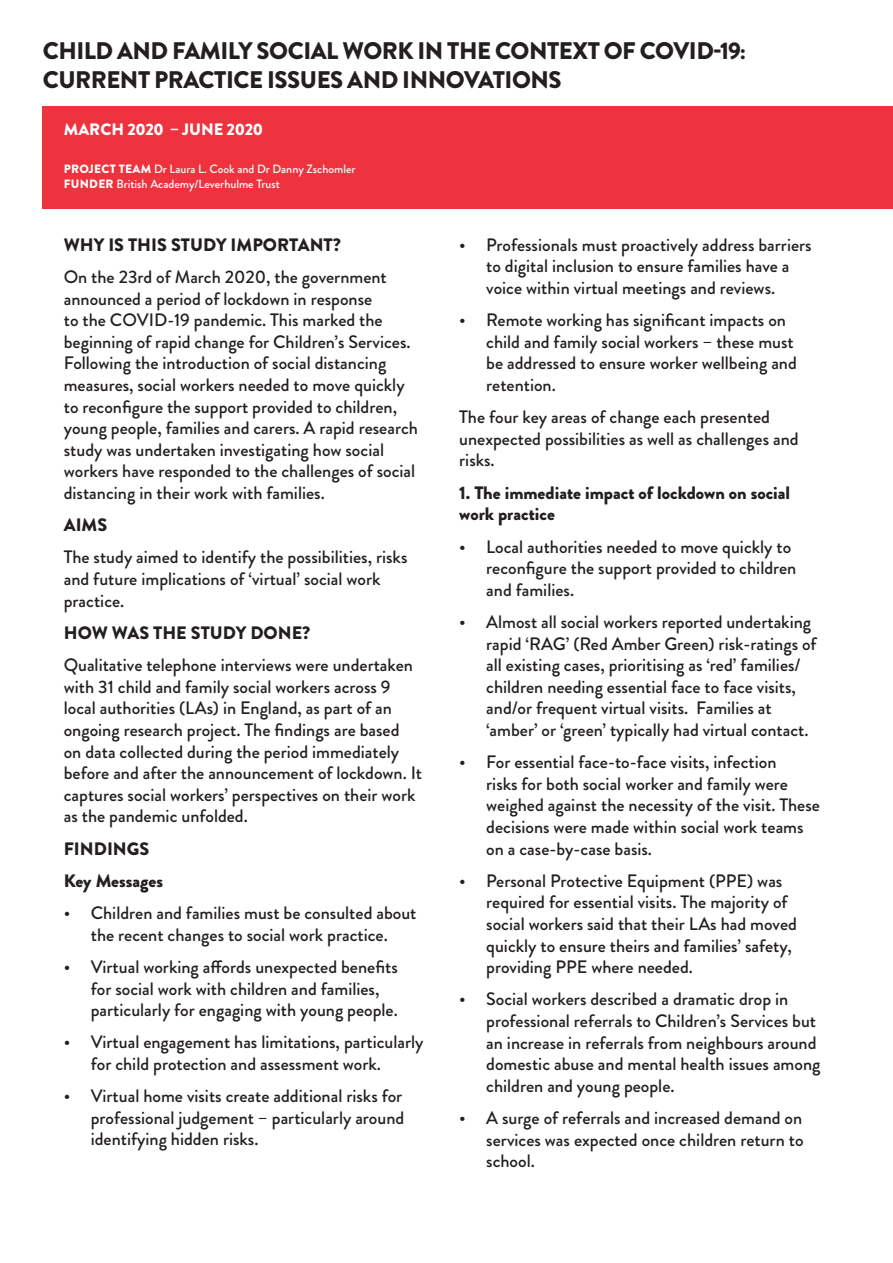
<style>
.page{position:relative;width:893px;height:1263px;background:#fff}
.page>*{position:absolute;margin:0;border:0;box-sizing:border-box;transform-origin:0 0}
.Briefing_title__text{font:900 24px/28.8px "Brandon Grotesque";letter-spacing:-.02em;color:#231f20}
.main_text{font:500 18px/21.6px "Brandon Grotesque";color:#231f20}
.main_text-2{font:900 18px/21.6px "Brandon Grotesque";color:#231f20}
.Dates{font:900 16.5px "Brandon Grotesque";color:#fff}
.white_funding_text{font:500 12px "Brandon Grotesque";color:#fff}
.s1{font-weight:900}
</style>
<div class="page">
<div style="left:43px;top:106px;width:850px;height:102px;background:#ee333f"></div>
<p class="Briefing_title__text" style="left:43px;top:37px;width:705px">CHILD AND FAMILY SOCIAL WORK IN THE CONTEXT OF COVID-19:<br>CURRENT PRACTICE ISSUES AND INNOVATIONS</p>
<p class="Dates" style="left:64px;top:117px;width:201px">MARCH 2020 – JUNE 2020</p>
<p class="white_funding_text" style="left:64px;top:161px;width:293px"><span class="s1">PROJECT TEAM</span> Dr Laura L. Cook and Dr Danny Zschomler</p>
<p class="white_funding_text" style="left:64px;top:176px;width:218px"><span class="s1">FUNDER</span> British Academy/Leverhulme Trust</p>
<p class="main_text-2" style="left:64px;top:234px;width:279px">WHY IS THIS STUDY IMPORTANT?</p>
<p class="main_text" style="left:64px;top:266px;width:356px">On the 23rd of March 2020, the government announced a period of lockdown in response<br>to the COVID-19 pandemic. This marked the beginning of rapid change for Children’s Services.<br>Following the introduction of social distancing measures, social workers needed to move quickly to reconfigure the support provided to children, young people, families and carers. A rapid research study was undertaken investigating how social workers have responded to the challenges of social distancing in their work with families.</p>
<p class="main_text-2" style="left:64px;top:514px;width:45px">AIMS</p>
<p class="main_text" style="left:64px;top:547px;width:345px">The study aimed to identify the possibilities, risks and future implications of ‘virtual’ social work practice.</p>
<p class="main_text-2" style="left:64px;top:622px;width:248px">HOW WAS THE STUDY DONE?</p>
<p class="main_text" style="left:64px;top:654px;width:360px">Qualitative telephone interviews were undertaken with 31 child and family social workers across 9 local authorities (LAs) in England, as part of an ongoing research project. The findings are based<br>on data collected during the period immediately before and after the announcement of lockdown. It captures social workers’ perspectives on their work as the pandemic unfolded.</p>
<p class="main_text-2" style="left:64px;top:838px;width:87px">FINDINGS</p>
<p class="main_text-2" style="left:64px;top:870px;width:101px">Key Messages</p>
<p class="main_text" style="left:64px;top:902px;width:354px;text-align:center">• Children and families must be consulted about the recent changes to social work practice.</p>
<p class="main_text" style="left:91px;top:956px;width:309px;text-indent:-27px">• Virtual working affords unexpected benefits for social work with children and families, particularly for engaging with young people.</p>
<p class="main_text" style="left:91px;top:1032px;width:334px;text-indent:-27px">• Virtual engagement has limitations, particularly for child protection and assessment work.</p>
<p class="main_text" style="left:91px;top:1085px;width:315px;text-align:justify;text-indent:-27px">• Virtual home visits create additional risks for professional judgement – particularly around identifying hidden risks.</p>
<p class="main_text" style="left:459px;top:234px;width:354px;text-align:center">• Professionals must proactively address barriers to digital inclusion to ensure families have a<br>voice within virtual meetings and reviews.</p>
<p class="main_text" style="left:486px;top:309px;width:312px;text-indent:-27px">• Remote working has significant impacts on child and family social workers – these must be addressed to ensure worker wellbeing and retention.</p>
<p class="main_text" style="left:459px;top:406px;width:341px">The four key areas of change each presented unexpected possibilities as well as challenges and risks.</p>
<p class="main_text-2" style="left:459px;top:482px;width:332px">1. The immediate impact of lockdown on social work practice</p>
<p class="main_text" style="left:486px;top:536px;width:312px;text-indent:-27px">• Local authorities needed to move quickly to reconfigure the support provided to children and families.</p>
<p class="main_text" style="left:486px;top:611px;width:332px;text-indent:-27px">• Almost all social workers reported undertaking rapid ‘RAG’ (Red Amber Green) risk-ratings of all existing cases, prioritising as ‘red’ families/ children needing essential face to face visits, and/or frequent virtual visits. Families at ‘amber’ or ‘green’ typically had virtual contact.</p>
<p class="main_text" style="left:486px;top:751px;width:335px;text-indent:-27px">• For essential face-to-face visits, infection<br>risks for both social worker and family were weighed against the necessity of the visit. These decisions were made within social work teams on a case-by-case basis.</p>
<p class="main_text" style="left:486px;top:870px;width:312px;text-indent:-27px">• Personal Protective Equipment (PPE) was required for essential visits. The majority of social workers said that their LAs had moved quickly to ensure theirs and families’ safety, providing PPE where needed.</p>
<p class="main_text" style="left:486px;top:989px;width:336px;text-indent:-27px">• Social workers described a dramatic drop in professional referrals to Children’s Services but an increase in referrals from neighbours around domestic abuse and mental health issues among children and young people.</p>
<p class="main_text" style="left:486px;top:1107px;width:319px;text-align:justify;text-indent:-27px">• A surge of referrals and increased demand on services was expected once children return to school.</p>
</div>
